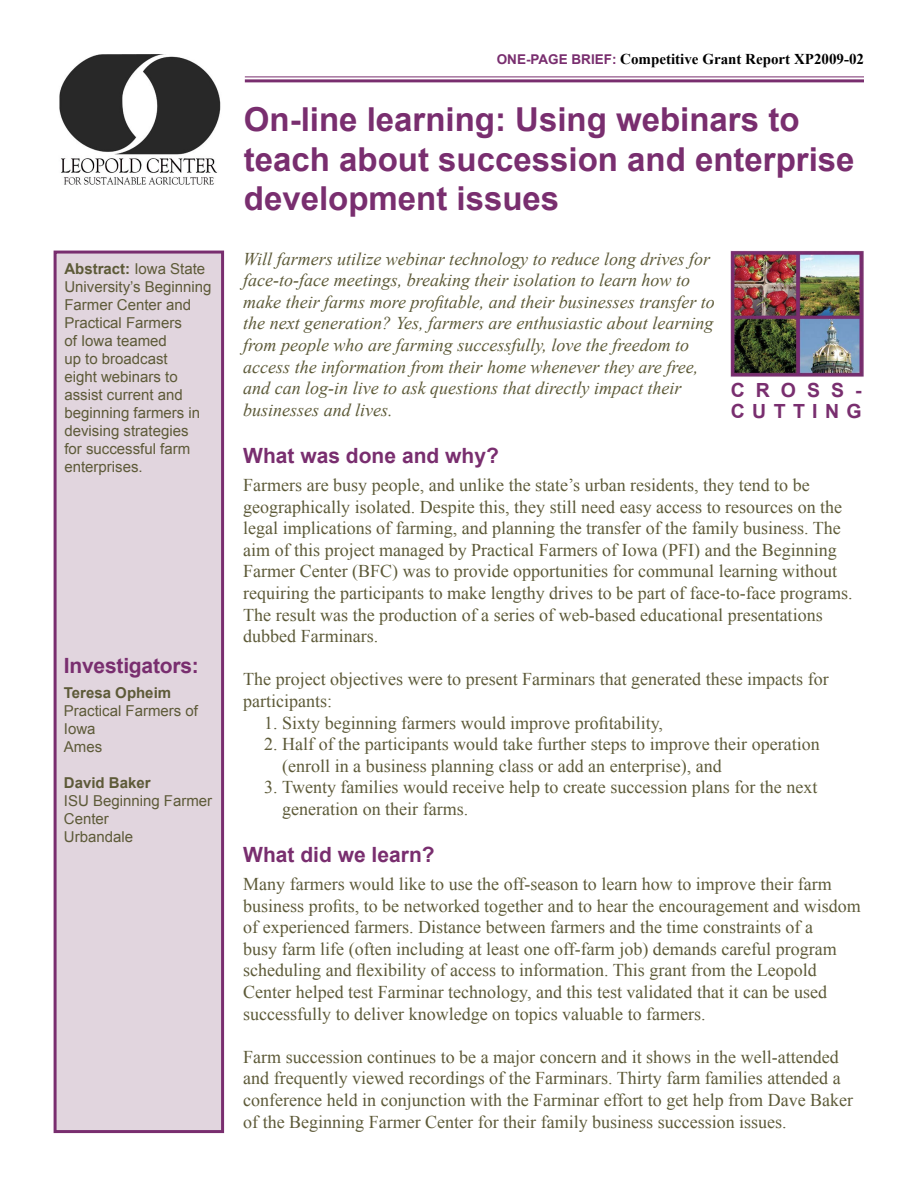
<style>
.page{position:relative;width:918px;height:1188px;background:#fff}
.page>*{position:absolute;margin:0;border:0;box-sizing:border-box;transform-origin:0 0}
.t1{font:700 33px/39.6px "Arial";color:#792e6f}
.t2{font:700 21px "Arial";color:#792e6f}
.t3{font:700 19.5px/21px "Arial";letter-spacing:.38em;color:#792e6f}
.t4{font:18px/21.6px "Times New Roman";color:#5d5a38}
.t5{font:italic 18px/21.6px "Times New Roman";color:#5d5a38}
.t6{font:15px/18px "Arial";color:#5d5a38}
.t7{font:700 15px "Times New Roman";color:#000}
.t8{font:700 15px "Arial";color:#5d5a38}
.s1{font-family:"Arial";font-size:13.5px;color:#792e6f}
.s2{font-weight:700}
</style>
<div class="page">
<div style="left:54px;top:251px;width:170px;height:882px;background:#e1d5de;border:3px solid #792e6f"></div>
<hr style="left:245px;top:76px;width:619px;height:1px;background:#792e6f">
<hr style="left:245px;top:79px;width:619px;height:3px;background:#792e6f">
<img style="left:59px;top:55px;width:162px;height:130px">
<img style="left:731px;top:251px;width:133px;height:126px">
<p class="t7" style="left:497px;top:49px;width:369px"><span class="s1">ONE-PAGE BRIEF:</span> Competitive Grant Report XP2009-02</p>
<h1 class="t1" style="left:244px;top:101px;width:612px">On-line learning: Using webinars to teach about succession and enterprise development issues</h1>
<p class="t6" style="left:64px;top:260px;width:149px"><span class="s2">Abstract:</span> Iowa State<br>University’s Beginning<br>Farmer Center and<br>Practical Farmers<br>of Iowa teamed<br>up to broadcast<br>eight webinars to assist current and beginning farmers in devising strategies<br>for successful farm enterprises.</p>
<p class="t5" style="left:243px;top:247px;width:473px">Will farmers utilize webinar technology to reduce long drives for face-to-face meetings, breaking their isolation to learn how to make their farms more profitable, and their businesses transfer to the next generation? Yes, farmers are enthusiastic about learning from people who are farming successfully, love the freedom to access the information from their home whenever they are free, and can log-in live to ask questions that directly impact their businesses and lives.</p>
<p class="t3" style="left:731px;top:380px;width:132px">CROSS-<br>CUTTING</p>
<p class="t2" style="left:243px;top:441px;width:257px">What was done and why?</p>
<p class="t4" style="left:243px;top:474px;width:611px">Farmers are busy people, and unlike the state’s urban residents, they tend to be geographically isolated. Despite this, they still need easy access to resources on the legal implications of farming, and planning the transfer of the family business. The aim of this project managed by Practical Farmers of Iowa (PFI) and the Beginning Farmer Center (BFC) was to provide opportunities for communal learning without requiring the participants to make lengthy drives to be part of face-to-face programs.<br>The result was the production of a series of web-based educational presentations dubbed Farminars.</p>
<p class="t4" style="left:243px;top:668px;width:587px">The project objectives were to present Farminars that generated these impacts for participants:</p>
<p class="t4" style="left:264px;top:711px;width:400px">1. Sixty beginning farmers would improve profitability,</p>
<p class="t4" style="left:282px;top:733px;width:539px;text-indent:-18px">2. Half of the participants would take further steps to improve their operation (enroll in a business planning class or add an enterprise), and</p>
<p class="t4" style="left:282px;top:776px;width:537px;text-indent:-18px">3. Twenty families would receive help to create succession plans for the next generation on their farms.</p>
<p class="t2" style="left:243px;top:840px;width:193px">What did we learn?</p>
<p class="t4" style="left:243px;top:873px;width:619px">Many farmers would like to use the off-season to learn how to improve their farm business profits, to be networked together and to hear the encouragement and wisdom of experienced farmers. Distance between farmers and the time constraints of a<br>busy farm life (often including at least one off-farm job) demands careful program scheduling and flexibility of access to information. This grant from the Leopold Center helped test Farminar technology, and this test validated that it can be used successfully to deliver knowledge on topics valuable to farmers.</p>
<p class="t4" style="left:243px;top:1046px;width:611px">Farm succession continues to be a major concern and it shows in the well-attended and frequently viewed recordings of the Farminars. Thirty farm families attended a conference held in conjunction with the Farminar effort to get help from Dave Baker of the Beginning Farmer Center for their family business succession issues.</p>
<p class="t2" style="left:64px;top:652px;width:136px">Investigators:</p>
<p class="t8" style="left:64px;top:682px;width:109px">Teresa Opheim</p>
<p class="t6" style="left:64px;top:702px;width:136px">Practical Farmers of<br>Iowa<br>Ames</p>
<p class="t8" style="left:64px;top:772px;width:88px">David Baker</p>
<p class="t6" style="left:64px;top:792px;width:150px">ISU Beginning Farmer<br>Center<br>Urbandale</p>
</div>
